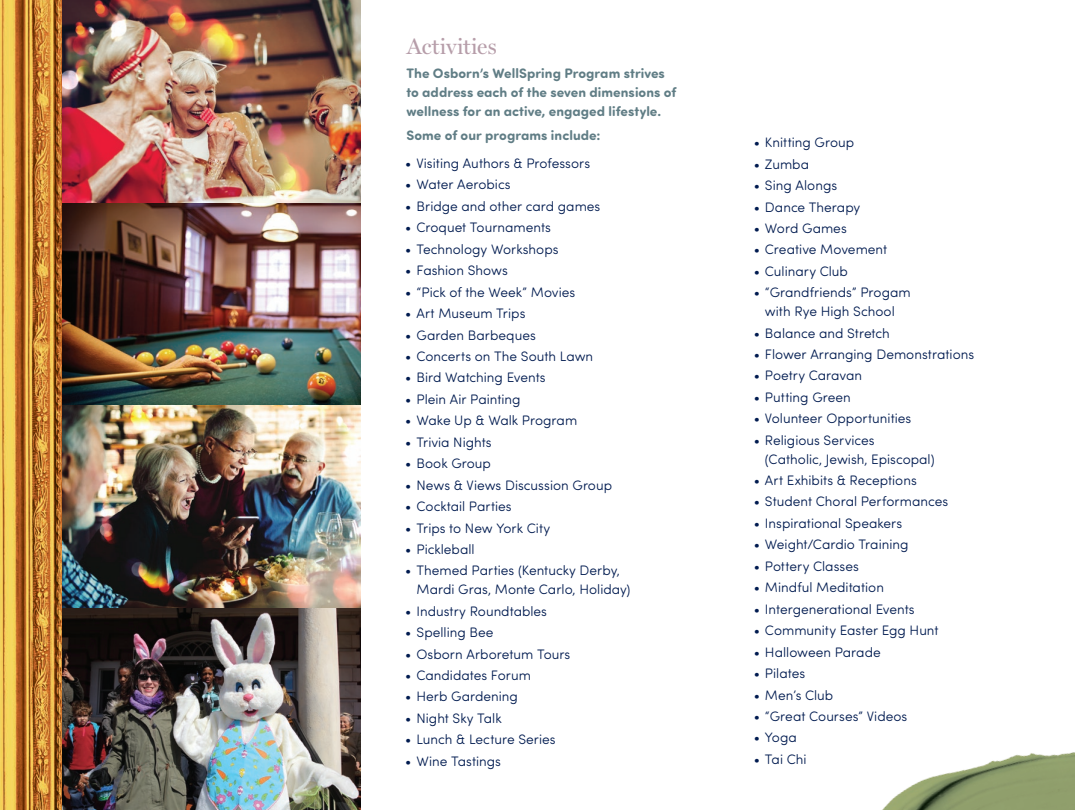
<style>
.page{position:relative;width:1075px;height:810px;background:#fff}
.page>*{position:absolute;margin:0;border:0;box-sizing:border-box;transform-origin:0 0}
.t1{font:22.5px "Miller Display";letter-spacing:.005em;color:#b69da9}
.t2{font:300 13.75px/18.8px "Sofia Pro Soft";color:#001b50}
.t3{font:700 13.75px/18.8px "Sofia Pro Soft";letter-spacing:.005em;color:#607d85}
</style>
<div class="page">
<img style="left:0;top:0;width:62px;height:810px">
<img style="left:62px;top:608px;width:299px;height:202px">
<img style="left:62px;top:405px;width:299px;height:203px">
<img style="left:62px;top:202px;width:299px;height:203px">
<img style="left:62px;top:0;width:299px;height:202px">
<img style="left:882px;top:752px;width:192px;height:58px">
<h1 class="t1" style="left:406px;top:33px;width:92px">Activities</h1>
<p class="t3" style="left:406px;top:63px;width:271px">The Osborn’s WellSpring Program strives to address each of the seven dimensions of wellness for an active, engaged lifestyle.</p>
<p class="t3" style="left:406px;top:125px;width:196px">Some of our programs include:</p>
<p class="t2" style="left:405px;top:153px;width:186px">• Visiting Authors &amp; Professors</p>
<p class="t2" style="left:405px;top:175px;width:107px">• Water Aerobics</p>
<p class="t2" style="left:405px;top:196px;width:197px">• Bridge and other card games</p>
<p class="t2" style="left:405px;top:217px;width:147px">• Croquet Tournaments</p>
<p class="t2" style="left:405px;top:239px;width:155px">• Technology Workshops</p>
<p class="t2" style="left:405px;top:260px;width:104px">• Fashion Shows</p>
<p class="t2" style="left:405px;top:282px;width:171px">• “Pick of the Week” Movies</p>
<p class="t2" style="left:405px;top:303px;width:122px">• Art Museum Trips</p>
<p class="t2" style="left:405px;top:325px;width:132px">• Garden Barbeques</p>
<p class="t2" style="left:405px;top:346px;width:189px">• Concerts on The South Lawn</p>
<p class="t2" style="left:405px;top:368px;width:142px">• Bird Watching Events</p>
<p class="t2" style="left:405px;top:389px;width:117px">• Plein Air Painting</p>
<p class="t2" style="left:405px;top:411px;width:173px">• Wake Up &amp; Walk Program</p>
<p class="t2" style="left:405px;top:432px;width:88px">• Trivia Nights</p>
<p class="t2" style="left:405px;top:453px;width:87px">• Book Group</p>
<p class="t2" style="left:405px;top:475px;width:208px">• News &amp; Views Discussion Group</p>
<p class="t2" style="left:405px;top:496px;width:108px">• Cocktail Parties</p>
<p class="t2" style="left:405px;top:518px;width:147px">• Trips to New York City</p>
<p class="t2" style="left:405px;top:539px;width:71px">• Pickleball</p>
<p class="t2" style="left:416px;top:561px;width:215px;text-indent:-11px">• Themed Parties (Kentucky Derby,<br>Mardi Gras, Monte Carlo, Holiday)</p>
<p class="t2" style="left:405px;top:601px;width:143px">• Industry Roundtables</p>
<p class="t2" style="left:405px;top:622px;width:90px">• Spelling Bee</p>
<p class="t2" style="left:405px;top:644px;width:167px">• Osborn Arboretum Tours</p>
<p class="t2" style="left:405px;top:665px;width:127px">• Candidates Forum</p>
<p class="t2" style="left:405px;top:687px;width:114px">• Herb Gardening</p>
<p class="t2" style="left:405px;top:708px;width:98px">• Night Sky Talk</p>
<p class="t2" style="left:405px;top:730px;width:152px">• Lunch &amp; Lecture Series</p>
<p class="t2" style="left:405px;top:751px;width:97px">• Wine Tastings</p>
<p class="t2" style="left:753px;top:132px;width:102px">• Knitting Group</p>
<p class="t2" style="left:753px;top:154px;width:57px">• Zumba</p>
<p class="t2" style="left:753px;top:175px;width:85px">• Sing Alongs</p>
<p class="t2" style="left:753px;top:197px;width:108px">• Dance Therapy</p>
<p class="t2" style="left:753px;top:218px;width:95px">• Word Games</p>
<p class="t2" style="left:753px;top:240px;width:135px">• Creative Movement</p>
<p class="t2" style="left:753px;top:261px;width:96px">• Culinary Club</p>
<p class="t2" style="left:753px;top:283px;width:158px;text-align:center">• “Grandfriends” Progam with Rye High School</p>
<p class="t2" style="left:753px;top:323px;width:138px">• Balance and Stretch</p>
<p class="t2" style="left:753px;top:344px;width:222px">• Flower Arranging Demonstrations</p>
<p class="t2" style="left:753px;top:366px;width:110px">• Poetry Caravan</p>
<p class="t2" style="left:753px;top:387px;width:99px">• Putting Green</p>
<p class="t2" style="left:753px;top:409px;width:159px">• Volunteer Opportunities</p>
<p class="t2" style="left:765px;top:430px;width:171px;text-indent:-11px">• Religious Services (Catholic, Jewish, Episcopal)</p>
<p class="t2" style="left:753px;top:470px;width:165px">• Art Exhibits &amp; Receptions</p>
<p class="t2" style="left:753px;top:492px;width:196px">• Student Choral Performances</p>
<p class="t2" style="left:753px;top:513px;width:150px">• Inspirational Speakers</p>
<p class="t2" style="left:753px;top:535px;width:156px">• Weight/Cardio Training</p>
<p class="t2" style="left:753px;top:556px;width:107px">• Pottery Classes</p>
<p class="t2" style="left:753px;top:577px;width:132px">• Mindful Meditation</p>
<p class="t2" style="left:753px;top:599px;width:162px">• Intergenerational Events</p>
<p class="t2" style="left:753px;top:620px;width:186px">• Community Easter Egg Hunt</p>
<p class="t2" style="left:753px;top:642px;width:128px">• Halloween Parade</p>
<p class="t2" style="left:753px;top:663px;width:53px">• Pilates</p>
<p class="t2" style="left:753px;top:685px;width:81px">• Men’s Club</p>
<p class="t2" style="left:753px;top:706px;width:155px">• “Great Courses” Videos</p>
<p class="t2" style="left:753px;top:728px;width:45px">• Yoga</p>
<p class="t2" style="left:753px;top:749px;width:54px">• Tai Chi</p>
</div>
